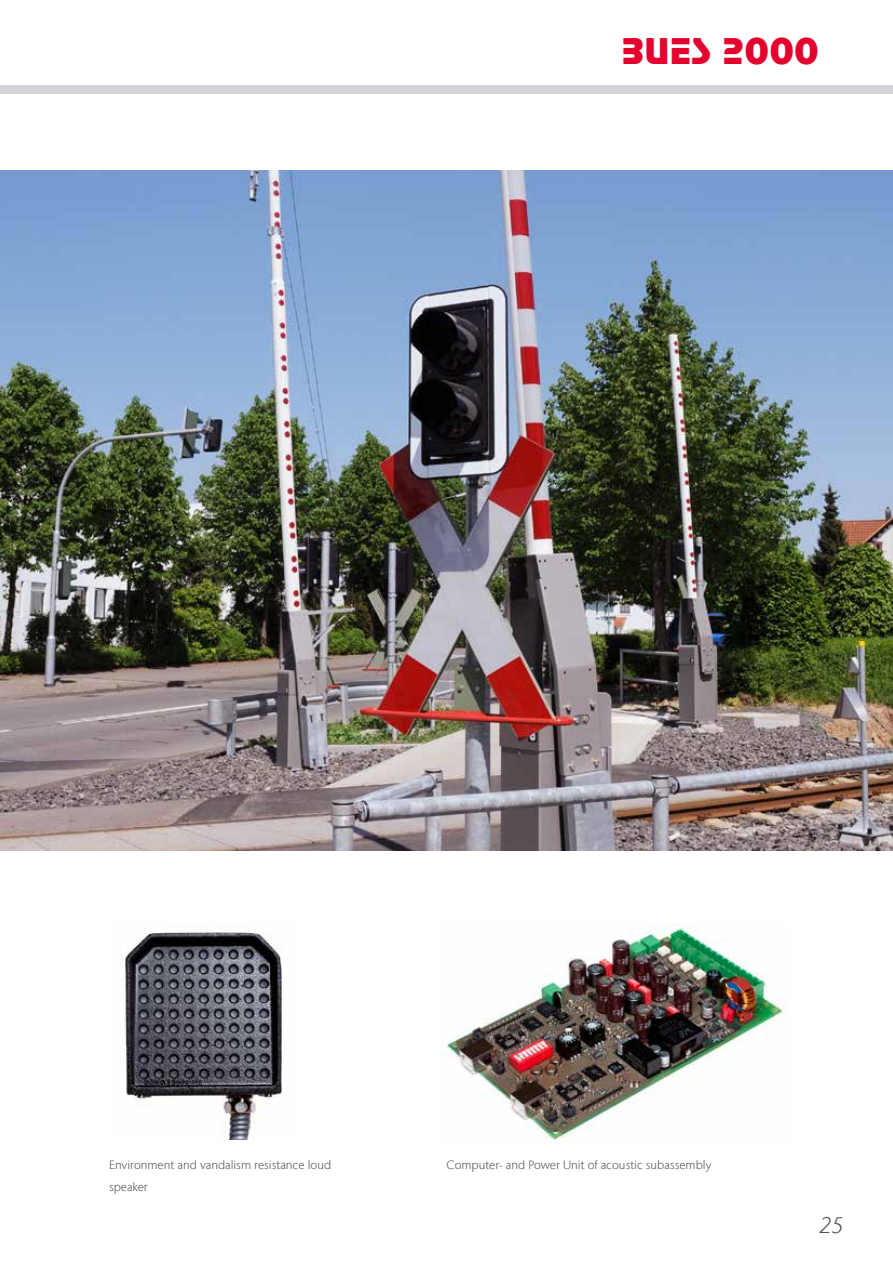
<style>
.page{position:relative;width:893px;height:1263px;background:#fff}
.page>*{position:absolute;margin:0;border:0;box-sizing:border-box;transform-origin:0 0}
.t1{font:36px "Stop";letter-spacing:.02em;color:#e4032e}
.t2{font:300 22.5px "Stone Sans IIITC Com";color:#52575e}
.t3{font:300 12px/21.3px "Stone Sans IIITC Com";color:#575756}
</style>
<div class="page">
<div style="left:0;top:85px;width:893px;height:9px;background:#d3d4d9"></div>
<img style="left:0;top:170px;width:893px;height:680px">
<img style="left:124px;top:932px;width:158px;height:207px">
<img style="left:444px;top:923px;width:341px;height:220px">
<h1 class="t1" style="left:622px;top:29px;width:198px">BUES 2000</h1>
<p class="t3" style="left:109px;top:1154px;width:224px">Environment and vandalism resistance loud speaker</p>
<p class="t3" style="left:446px;top:1154px;width:266px">Computer- and Power Unit of acoustic subassembly</p>
<h2 class="t2" style="left:819px;top:1211px;width:29px">25</h2>
</div>
